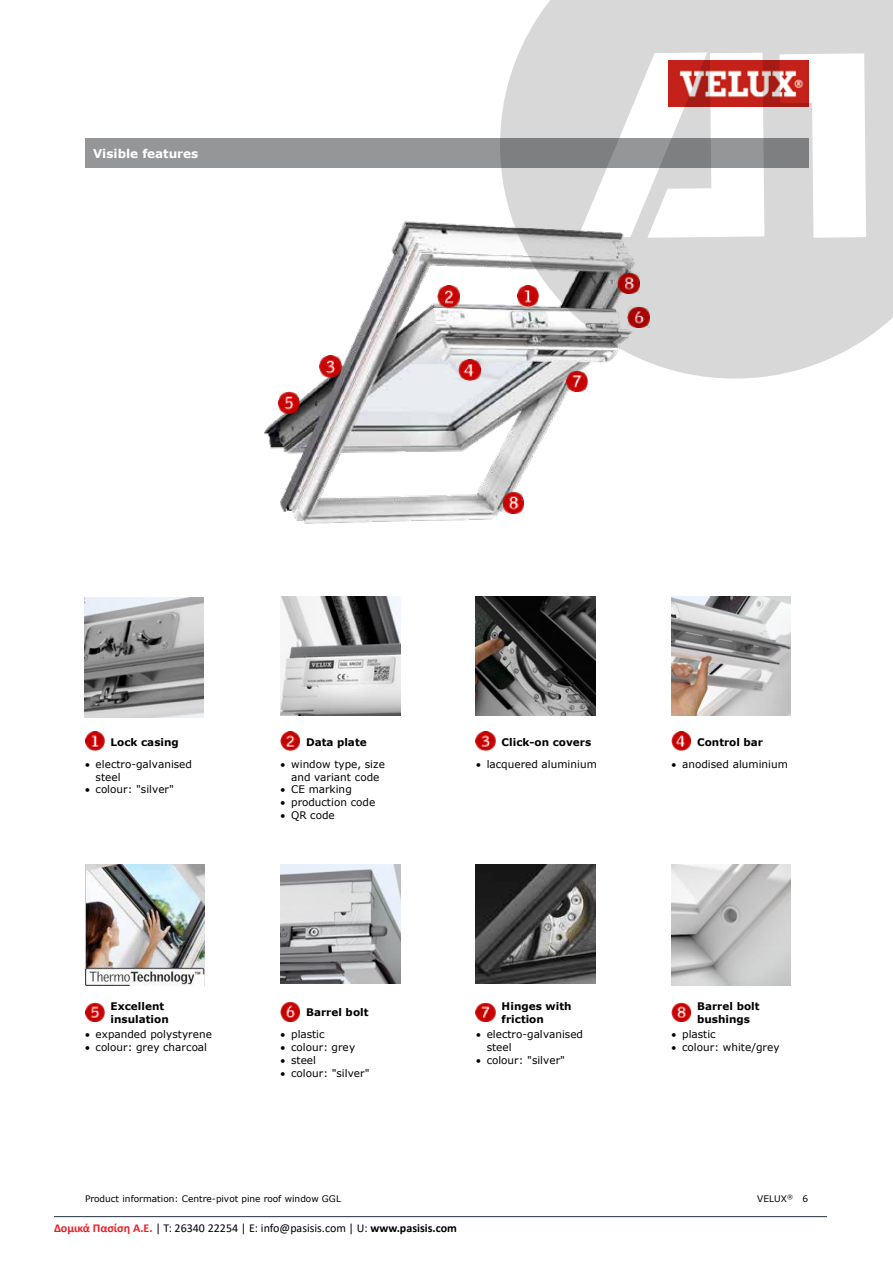
<style>
.page{position:relative;width:893px;height:1263px;background:#fff}
.page>*{position:absolute;margin:0;border:0;box-sizing:border-box;transform-origin:0 0}
.t1{font:12px "Calibri";color:#000}
.t2{font:700 12px "Verdana";color:#fff}
.t3{font:10.5px/12.6px "Verdana";color:#000}
.t4{font:700 10.5px/12.8px "Verdana";color:#000}
.t5{font:9px "Verdana";color:#000}
.s1{font-weight:700;color:#ed1c24}
.s2{font-weight:700}
</style>
<div class="page">
<div style="left:85px;top:138px;width:723px;height:30px;background:#949698"></div>
<img style="left:264px;top:221px;width:304px;height:303px">
<img style="left:280px;top:597px;width:120px;height:118px">
<img style="left:476px;top:597px;width:119px;height:118px">
<img style="left:671px;top:597px;width:119px;height:118px">
<img style="left:85px;top:732px;width:19px;height:19px">
<img style="left:280px;top:732px;width:20px;height:19px">
<img style="left:476px;top:732px;width:19px;height:19px">
<img style="left:671px;top:732px;width:20px;height:19px">
<img style="left:85px;top:865px;width:120px;height:121px">
<img style="left:280px;top:865px;width:120px;height:119px">
<img style="left:476px;top:865px;width:119px;height:119px">
<img style="left:671px;top:865px;width:120px;height:120px">
<img style="left:85px;top:1002px;width:19px;height:19px">
<img style="left:280px;top:1002px;width:20px;height:19px">
<img style="left:476px;top:1002px;width:19px;height:19px">
<img style="left:671px;top:1002px;width:20px;height:19px">
<img style="left:438px;top:286px;width:21px;height:21px">
<img style="left:459px;top:359px;width:21px;height:22px">
<img style="left:278px;top:392px;width:21px;height:21px">
<img style="left:320px;top:356px;width:21px;height:21px">
<img style="left:567px;top:379px;width:21px;height:13px">
<img style="left:502px;top:492px;width:22px;height:21px">
<img style="left:85px;top:598px;width:119px;height:119px">
<svg style="left:500px;top:0;width:392px;height:379px;fill:#d8d8d9"></svg>
<hr style="left:54px;top:1216px;width:773px;height:1px;background:#253242">
<p class="t2" style="left:93px;top:145px;width:107px">Visible features</p>
<p class="t4" style="left:111px;top:735px;width:70px">Lock casing</p>
<p class="t4" style="left:306px;top:735px;width:62px">Data plate</p>
<p class="t4" style="left:502px;top:735px;width:91px">Click-on covers</p>
<p class="t4" style="left:697px;top:735px;width:67px">Control bar</p>
<p class="t3" style="left:96px;top:758px;width:98px;text-indent:-11px">• electro-galvanised steel</p>
<p class="t3" style="left:85px;top:783px;width:90px">• colour: "silver"</p>
<p class="t3" style="left:281px;top:758px;width:106px;text-align:center">• window type, size and variant code</p>
<p class="t3" style="left:281px;top:783px;width:73px">• CE marking</p>
<p class="t3" style="left:281px;top:796px;width:96px">• production code</p>
<p class="t3" style="left:281px;top:809px;width:56px">• QR code</p>
<p class="t3" style="left:476px;top:758px;width:122px">• lacquered aluminium</p>
<p class="t3" style="left:672px;top:758px;width:118px">• anodised aluminium</p>
<p class="t4" style="left:111px;top:999px;width:60px">Excellent insulation</p>
<p class="t4" style="left:306px;top:1006px;width:64px">Barrel bolt</p>
<p class="t4" style="left:502px;top:999px;width:72px">Hinges with friction</p>
<p class="t4" style="left:697px;top:999px;width:64px">Barrel bolt bushings</p>
<p class="t3" style="left:85px;top:1028px;width:128px">• expanded polystyrene</p>
<p class="t3" style="left:85px;top:1041px;width:124px">• colour: grey charcoal</p>
<p class="t3" style="left:281px;top:1028px;width:46px">• plastic</p>
<p class="t3" style="left:281px;top:1041px;width:76px">• colour: grey</p>
<p class="t3" style="left:281px;top:1054px;width:37px">• steel</p>
<p class="t3" style="left:281px;top:1066px;width:90px">• colour: "silver"</p>
<p class="t3" style="left:487px;top:1028px;width:98px;text-indent:-11px">• electro-galvanised steel</p>
<p class="t3" style="left:476px;top:1054px;width:90px">• colour: "silver"</p>
<p class="t3" style="left:672px;top:1028px;width:46px">• plastic</p>
<p class="t3" style="left:672px;top:1041px;width:109px">• colour: white/grey</p>
<p class="t5" style="left:85px;top:1192px;width:257px">Product information: Centre-pivot pine roof window GGL</p>
<p class="t5" style="left:757px;top:1192px;width:52px">VELUX<sup>®</sup> 6</p>
<p class="t1" style="left:54px;top:1219px;width:404px"><span class="s1">Δομικά Πασίση Α.Ε.</span> | T: 26340 22254 | E: info@pasisis.com | U: <span class="s2">www.pasisis.com</span></p>
</div>
